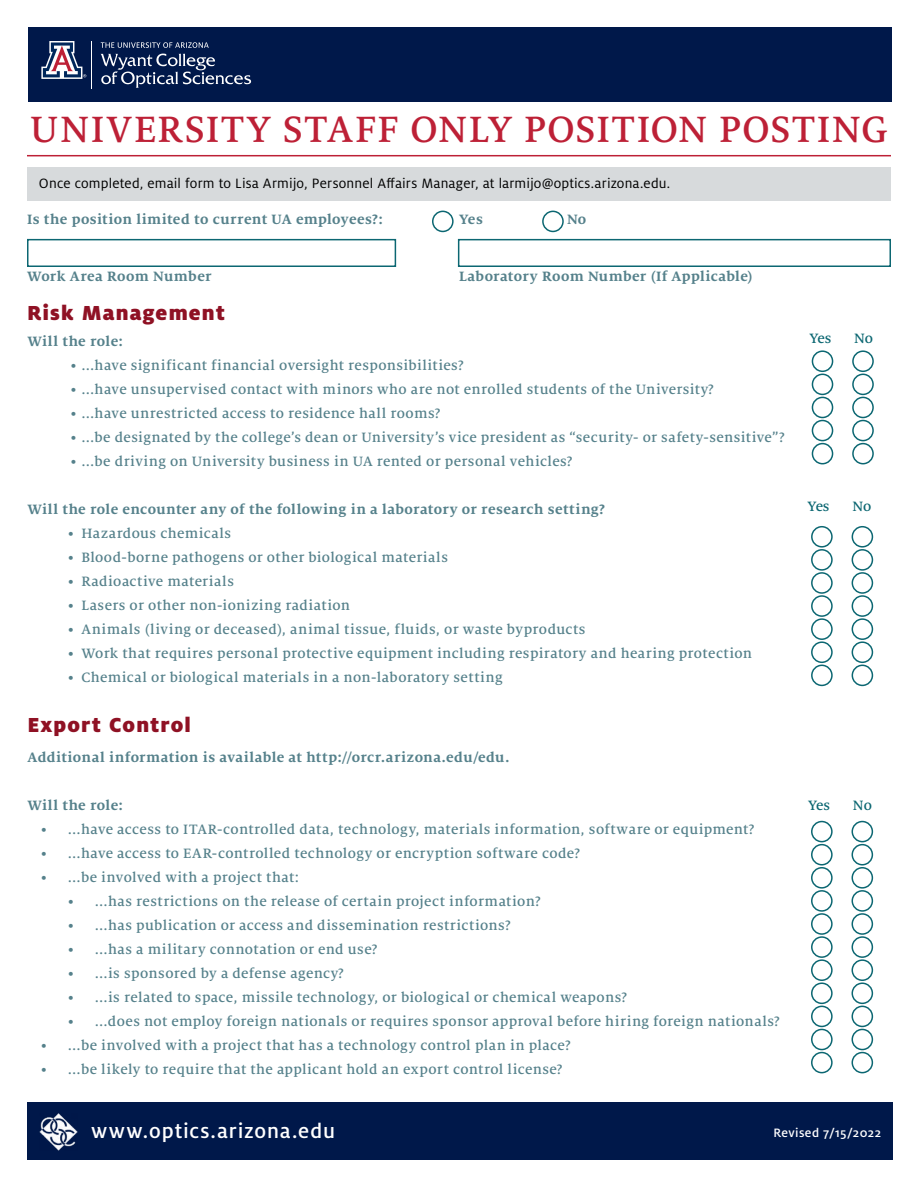
<style>
.page{position:relative;width:918px;height:1188px;background:#fff}
.page>*{position:absolute;margin:0;border:0;box-sizing:border-box;transform-origin:0 0}
.t1{font:500 40.5px "Milo Serif OT";letter-spacing:.035em;color:#bd2036}
.t2{font:900 22.5px "Milo OT";letter-spacing:.05em;color:#8f1124}
.t3{font:500 22.5px "Milo OT";letter-spacing:.04em;color:#fff}
.t4{font:500 15px "Milo Serif OT";letter-spacing:.03em;color:#55818b}
.t5{font:700 15px "Milo Serif OT";letter-spacing:.025em;color:#55818b}
.t6{font:15px "Milo OT";letter-spacing:.01em;color:#000}
.t7{font:500 15px "Milo Serif OT";color:#0c6772}
.t8{font:500 13.5px "Milo OT";letter-spacing:.03em;color:#fff}
</style>
<div class="page">
<div style="left:28px;top:27px;width:864px;height:75px;background:#00184a"></div>
<div style="left:27px;top:1102px;width:865px;height:58px;background:#00184a"></div>
<svg style="left:41px;top:41px;width:45px;height:38px"></svg>
<hr style="left:92px;top:41px;width:1px;height:47px;background:#fff">
<svg style="left:100px;top:54px;width:151px;height:34px"></svg>
<svg style="left:101px;top:42px;width:108px;height:6px"></svg>
<img style="left:40px;top:1114px;width:37px;height:36px">
<div style="left:27px;top:168px;width:864px;height:33px;background:#d7dadc"></div>
<hr style="left:27px;top:155px;width:864px;height:1px;background:#bd2036">
<div style="left:432px;top:211px;width:22px;height:21px;border:2px solid #0c6772;border-radius:50%"></div>
<div style="left:542px;top:211px;width:22px;height:21px;border:2px solid #0c6772;border-radius:50%"></div>
<div style="left:27px;top:239px;width:369px;height:28px;border:2px solid #0c6772"></div>
<div style="left:458px;top:239px;width:433px;height:28px;border:2px solid #0c6772"></div>
<div style="left:812px;top:350px;width:21px;height:22px;border:2px solid #0c6772;border-radius:50%"></div>
<div style="left:852px;top:350px;width:22px;height:22px;border:2px solid #0c6772;border-radius:50%"></div>
<div style="left:812px;top:374px;width:21px;height:21px;border:2px solid #0c6772;border-radius:50%"></div>
<div style="left:852px;top:374px;width:22px;height:21px;border:2px solid #0c6772;border-radius:50%"></div>
<div style="left:812px;top:397px;width:21px;height:21px;border:2px solid #0c6772;border-radius:50%"></div>
<div style="left:852px;top:397px;width:22px;height:21px;border:2px solid #0c6772;border-radius:50%"></div>
<div style="left:812px;top:420px;width:21px;height:21px;border:2px solid #0c6772;border-radius:50%"></div>
<div style="left:852px;top:420px;width:22px;height:21px;border:2px solid #0c6772;border-radius:50%"></div>
<div style="left:812px;top:443px;width:21px;height:21px;border:2px solid #0c6772;border-radius:50%"></div>
<div style="left:852px;top:443px;width:22px;height:21px;border:2px solid #0c6772;border-radius:50%"></div>
<div style="left:811px;top:526px;width:22px;height:22px;border:2px solid #0c6772;border-radius:50%"></div>
<div style="left:852px;top:526px;width:21px;height:22px;border:2px solid #0c6772;border-radius:50%"></div>
<div style="left:811px;top:549px;width:22px;height:22px;border:2px solid #0c6772;border-radius:50%"></div>
<div style="left:852px;top:549px;width:21px;height:22px;border:2px solid #0c6772;border-radius:50%"></div>
<div style="left:811px;top:572px;width:22px;height:22px;border:2px solid #0c6772;border-radius:50%"></div>
<div style="left:852px;top:572px;width:21px;height:22px;border:2px solid #0c6772;border-radius:50%"></div>
<div style="left:811px;top:595px;width:22px;height:22px;border:2px solid #0c6772;border-radius:50%"></div>
<div style="left:852px;top:595px;width:21px;height:22px;border:2px solid #0c6772;border-radius:50%"></div>
<div style="left:811px;top:618px;width:22px;height:22px;border:2px solid #0c6772;border-radius:50%"></div>
<div style="left:852px;top:618px;width:21px;height:22px;border:2px solid #0c6772;border-radius:50%"></div>
<div style="left:811px;top:641px;width:22px;height:22px;border:2px solid #0c6772;border-radius:50%"></div>
<div style="left:852px;top:641px;width:21px;height:22px;border:2px solid #0c6772;border-radius:50%"></div>
<div style="left:811px;top:665px;width:22px;height:21px;border:2px solid #0c6772;border-radius:50%"></div>
<div style="left:852px;top:665px;width:21px;height:21px;border:2px solid #0c6772;border-radius:50%"></div>
<div style="left:811px;top:821px;width:22px;height:21px;border:2px solid #0c6772;border-radius:50%"></div>
<div style="left:852px;top:821px;width:21px;height:21px;border:2px solid #0c6772;border-radius:50%"></div>
<div style="left:811px;top:844px;width:22px;height:22px;border:2px solid #0c6772;border-radius:50%"></div>
<div style="left:852px;top:844px;width:21px;height:22px;border:2px solid #0c6772;border-radius:50%"></div>
<div style="left:811px;top:867px;width:22px;height:22px;border:2px solid #0c6772;border-radius:50%"></div>
<div style="left:852px;top:867px;width:21px;height:22px;border:2px solid #0c6772;border-radius:50%"></div>
<div style="left:811px;top:890px;width:22px;height:22px;border:2px solid #0c6772;border-radius:50%"></div>
<div style="left:852px;top:890px;width:21px;height:22px;border:2px solid #0c6772;border-radius:50%"></div>
<div style="left:811px;top:913px;width:22px;height:22px;border:2px solid #0c6772;border-radius:50%"></div>
<div style="left:852px;top:913px;width:21px;height:22px;border:2px solid #0c6772;border-radius:50%"></div>
<div style="left:811px;top:936px;width:22px;height:22px;border:2px solid #0c6772;border-radius:50%"></div>
<div style="left:852px;top:936px;width:21px;height:22px;border:2px solid #0c6772;border-radius:50%"></div>
<div style="left:811px;top:959px;width:22px;height:22px;border:2px solid #0c6772;border-radius:50%"></div>
<div style="left:852px;top:959px;width:21px;height:22px;border:2px solid #0c6772;border-radius:50%"></div>
<div style="left:811px;top:983px;width:22px;height:21px;border:2px solid #0c6772;border-radius:50%"></div>
<div style="left:852px;top:983px;width:21px;height:21px;border:2px solid #0c6772;border-radius:50%"></div>
<div style="left:811px;top:1006px;width:22px;height:21px;border:2px solid #0c6772;border-radius:50%"></div>
<div style="left:852px;top:1006px;width:21px;height:21px;border:2px solid #0c6772;border-radius:50%"></div>
<div style="left:811px;top:1029px;width:22px;height:21px;border:2px solid #0c6772;border-radius:50%"></div>
<div style="left:852px;top:1029px;width:21px;height:21px;border:2px solid #0c6772;border-radius:50%"></div>
<div style="left:811px;top:1052px;width:22px;height:21px;border:2px solid #0c6772;border-radius:50%"></div>
<div style="left:852px;top:1052px;width:21px;height:21px;border:2px solid #0c6772;border-radius:50%"></div>
<h1 class="t1" style="left:30px;top:108px;width:859px">UNIVERSITY STAFF ONLY POSITION POSTING</h1>
<p class="t6" style="left:39px;top:176px;width:633px">Once completed, email form to Lisa Armijo, Personnel Affairs Manager, at larmijo@optics.arizona.edu.</p>
<p class="t5" style="left:27px;top:212px;width:357px">Is the position limited to current UA employees?:</p>
<p class="t5" style="left:459px;top:212px;width:25px">Yes</p>
<p class="t5" style="left:567px;top:212px;width:21px">No</p>
<p class="t5" style="left:27px;top:268px;width:186px">Work Area Room Number</p>
<p class="t5" style="left:459px;top:268px;width:295px">Laboratory Room Number (If Applicable)</p>
<h2 class="t2" style="left:27px;top:300px;width:200px">Risk Management</h2>
<p class="t5" style="left:27px;top:333px;width:97px">Will the role:</p>
<p class="t4" style="left:71px;top:358px;width:395px">• ...have significant financial oversight responsibilities?</p>
<p class="t4" style="left:71px;top:382px;width:645px">• ...have unsupervised contact with minors who are not enrolled students of the University?</p>
<p class="t4" style="left:71px;top:406px;width:371px">• ...have unrestricted access to residence hall rooms?</p>
<p class="t4" style="left:71px;top:430px;width:716px">• ...be designated by the college’s dean or University’s vice president as “security- or safety-sensitive”?</p>
<p class="t4" style="left:71px;top:454px;width:503px">• ...be driving on University business in UA rented or personal vehicles?</p>
<p class="t5" style="left:27px;top:501px;width:579px">Will the role encounter any of the following in a laboratory or research setting?</p>
<p class="t4" style="left:68px;top:526px;width:165px">• Hazardous chemicals</p>
<p class="t4" style="left:68px;top:550px;width:382px">• Blood-borne pathogens or other biological materials</p>
<p class="t4" style="left:68px;top:574px;width:168px">• Radioactive materials</p>
<p class="t4" style="left:68px;top:598px;width:284px">• Lasers or other non-ionizing radiation</p>
<p class="t4" style="left:68px;top:622px;width:519px">• Animals (living or deceased), animal tissue, fluids, or waste byproducts</p>
<p class="t4" style="left:68px;top:646px;width:686px">• Work that requires personal protective equipment including respiratory and hearing protection</p>
<p class="t4" style="left:68px;top:670px;width:436px">• Chemical or biological materials in a non-laboratory setting</p>
<h2 class="t2" style="left:27px;top:711px;width:165px">Export Control</h2>
<p class="t5" style="left:27px;top:749px;width:484px">Additional information is available at http://orcr.arizona.edu/edu.</p>
<p class="t5" style="left:27px;top:797px;width:97px">Will the role:</p>
<p class="t4" style="left:41px;top:821px;width:715px">• ...have access to ITAR-controlled data, technology, materials information, software or equipment?</p>
<p class="t4" style="left:41px;top:845px;width:541px">• ...have access to EAR-controlled technology or encryption software code?</p>
<p class="t4" style="left:41px;top:869px;width:260px">• ...be involved with a project that:</p>
<p class="t4" style="left:68px;top:893px;width:474px">• ...has restrictions on the release of certain project information?</p>
<p class="t4" style="left:68px;top:917px;width:444px">• ...has publication or access and dissemination restrictions?</p>
<p class="t4" style="left:68px;top:941px;width:311px">• ...has a military connotation or end use?</p>
<p class="t4" style="left:68px;top:965px;width:277px">• ...is sponsored by a defense agency?</p>
<p class="t4" style="left:68px;top:989px;width:561px">• ...is related to space, missile technology, or biological or chemical weapons?</p>
<p class="t4" style="left:68px;top:1013px;width:713px">• ...does not employ foreign nationals or requires sponsor approval before hiring foreign nationals?</p>
<p class="t4" style="left:41px;top:1037px;width:531px">• ...be involved with a project that has a technology control plan in place?</p>
<p class="t4" style="left:41px;top:1061px;width:523px">• ...be likely to require that the applicant hold an export control license?</p>
<p class="t7" style="left:809px;top:330px;width:23px">Yes</p>
<p class="t7" style="left:854px;top:330px;width:20px">No</p>
<p class="t7" style="left:808px;top:498px;width:23px">Yes</p>
<p class="t7" style="left:852px;top:498px;width:20px">No</p>
<p class="t7" style="left:808px;top:797px;width:23px">Yes</p>
<p class="t7" style="left:853px;top:797px;width:20px">No</p>
<h2 class="t3" style="left:91px;top:1118px;width:245px">www.optics.arizona.edu</h2>
<p class="t8" style="left:773px;top:1125px;width:109px">Revised 7/15/2022</p>
</div>
